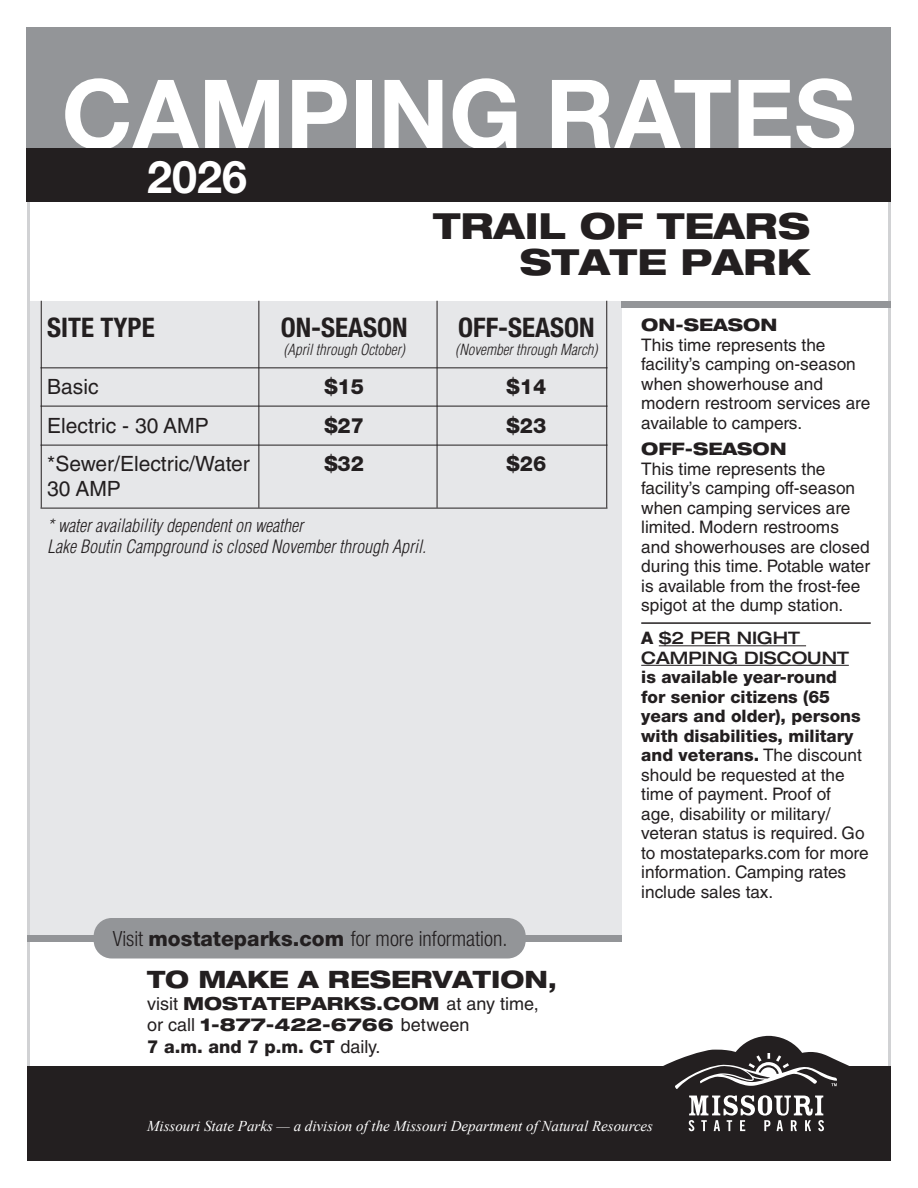
<style>
.page{position:relative;width:918px;height:1188px;background:#fff}
.page>*{position:absolute;margin:0;border:0;box-sizing:border-box;transform-origin:0 0}
.t1{font:700 96px "Helvetica Neue LT Std";color:#fff}
.t2{font:700 45px "Helvetica Neue LT Std";color:#fff}
.t3{font:800 expanded 36px/36px "Helvetica Neue";color:#231f20;text-align:right}
.t4{font:700 condensed 27px "Helvetica Neue LT Std";color:#231f20}
.t5{font:800 expanded 24px "Helvetica Neue";color:#231f20}
.t6{font:21px "Helvetica LT Std";color:#231f20}
.t7{font:300 condensed 21px "Helvetica Neue LT Std";color:#231f20}
.t8{font:800 21px "Helvetica Neue LT Std";color:#231f20}
.t9{font:italic 300 condensed 18px/21.6px "Helvetica LT Std";color:#231f20}
.t10{font:800 expanded 18px/21.6px "Helvetica Neue";color:#231f20}
.t11{font:800 18px "Helvetica Neue LT Std";color:#231f20}
.t12{font:17.25px/19.5px "Helvetica LT Std";color:#231f20}
.t13{font:800 expanded 17.25px "Helvetica Neue";color:#231f20}
.t14{font:italic 15px "Times New Roman";color:#fff}
.t15{font:italic 300 condensed 15px "Helvetica LT Std";color:#231f20}
.s1{font-weight:800;font-stretch:normal}
.s2{font-family:"Helvetica LT Std";font-weight:400;font-stretch:normal}
.s3{font-family:"Helvetica LT Std";font-weight:400}
.s4{font-family:"Helvetica Neue LT Std";font-weight:800}
.s5{font-family:"Helvetica Neue";font-weight:500;font-stretch:expanded}
</style>
<div class="page">
<div style="left:27px;top:301px;width:594px;height:637px;background:#e6e7e9"></div>
<div style="left:27px;top:27px;width:864px;height:121px;background:#939598"></div>
<div style="left:621px;top:301px;width:270px;height:7px;background:#939598"></div>
<div style="left:27px;top:935px;width:594px;height:7px;background:#939598"></div>
<div style="left:27px;top:148px;width:864px;height:54px;background:#231f20"></div>
<div style="left:27px;top:1066px;width:864px;height:95px;background:#231f20"></div>
<svg style="left:663px;top:1036px;width:186px;height:96px"></svg>
<div style="left:94px;top:918px;width:432px;height:40px;background:#939598;border-radius:18px"></div>
<hr style="left:41px;top:406px;width:567px;height:1px;background:#231f20">
<hr style="left:41px;top:445px;width:567px;height:1px;background:#231f20">
<hr style="left:41px;top:508px;width:567px;height:1px;background:#231f20">
<hr style="left:41px;top:367px;width:567px;height:1px;background:#231f20">
<hr style="left:641px;top:622px;width:230px;height:2px;background:#231f20">
<hr style="left:659px;top:645px;width:147px;height:1px;background:#231f20">
<hr style="left:641px;top:665px;width:208px;height:1px;background:#231f20">
<hr style="left:437px;top:301px;width:1px;height:207px;background:#231f20">
<hr style="left:258px;top:301px;width:1px;height:207px;background:#231f20">
<hr style="left:41px;top:301px;width:1px;height:207px;background:#231f20">
<hr style="left:606px;top:301px;width:1px;height:207px;background:#231f20">
<h1 class="t1" style="left:62px;top:55px;width:796px">CAMPING RATES</h1>
<h2 class="t2" style="left:147px;top:149px;width:102px">2026</h2>
<p class="t3" style="left:433px;top:207px;width:378px">TRAIL OF TEARS<br>STATE PARK</p>
<p class="t4" style="left:47px;top:311px;width:109px">SITE TYPE</p>
<p class="t4" style="left:281px;top:311px;width:129px">ON-SEASON</p>
<p class="t4" style="left:458px;top:311px;width:138px">OFF-SEASON</p>
<p class="t15" style="left:283px;top:340px;width:123px">(April through October)</p>
<p class="t15" style="left:455px;top:340px;width:144px">(November through March)</p>
<p class="t6" style="left:47px;top:374px;width:53px">Basic</p>
<p class="t8" style="left:324px;top:374px;width:41px">$15</p>
<p class="t8" style="left:507px;top:374px;width:41px">$14</p>
<p class="t6" style="left:47px;top:413px;width:163px">Electric - 30 AMP</p>
<p class="t8" style="left:324px;top:413px;width:41px">$27</p>
<p class="t8" style="left:507px;top:413px;width:41px">$23</p>
<p class="t6" style="left:47px;top:452px;width:204px">*Sewer/Electric/Water</p>
<p class="t8" style="left:324px;top:451px;width:41px">$32</p>
<p class="t8" style="left:507px;top:451px;width:41px">$26</p>
<p class="t6" style="left:47px;top:477px;width:75px">30 AMP</p>
<p class="t9" style="left:47px;top:514px;width:380px">* water availability dependent on weather<br>Lake Boutin Campground is closed November through April.</p>
<p class="t7" style="left:113px;top:926px;width:396px">Visit <span class="s1">mostateparks.com</span> for more information.</p>
<h3 class="t5" style="left:147px;top:964px;width:412px">TO MAKE A RESERVATION,</h3>
<p class="t10" style="left:147px;top:992px;width:393px"><span class="s2">visit</span> MOSTATEPARKS.COM <span class="s2">at any time, or call</span> 1-877-422-6766 <span class="s2">between</span></p>
<p class="t11" style="left:147px;top:1036px;width:235px">7 a.m. and 7 p.m. CT <span class="s3">daily.</span></p>
<p class="t13" style="left:641px;top:314px;width:138px">ON-SEASON</p>
<p class="t12" style="left:641px;top:335px;width:231px">This time represents the facility’s camping on-season when showerhouse and modern restroom services are available to campers.</p>
<p class="t13" style="left:641px;top:438px;width:147px">OFF-SEASON</p>
<p class="t12" style="left:641px;top:459px;width:230px">This time represents the facility’s camping off-season when camping services are limited. Modern restrooms and showerhouses are closed during this time. Potable water is available from the frost-fee spigot at the dump station.</p>
<p class="t12" style="left:641px;top:628px;width:229px"><span class="s4">A</span> <span class="s5">$2 PER NIGHT<br>CAMPING DISCOUNT<br></span><span class="s4">is available year-round<br>for senior citizens (65 years and older), persons with disabilities, military and veterans.</span> The discount should be requested at the time of payment. Proof of age, disability or military/ veteran status is required. Go to mostateparks.com for more information. Camping rates include sales tax.</p>
<p class="t14" style="left:147px;top:1116px;width:508px">Missouri State Parks — a division of the Missouri Department of Natural Resources</p>
</div>
